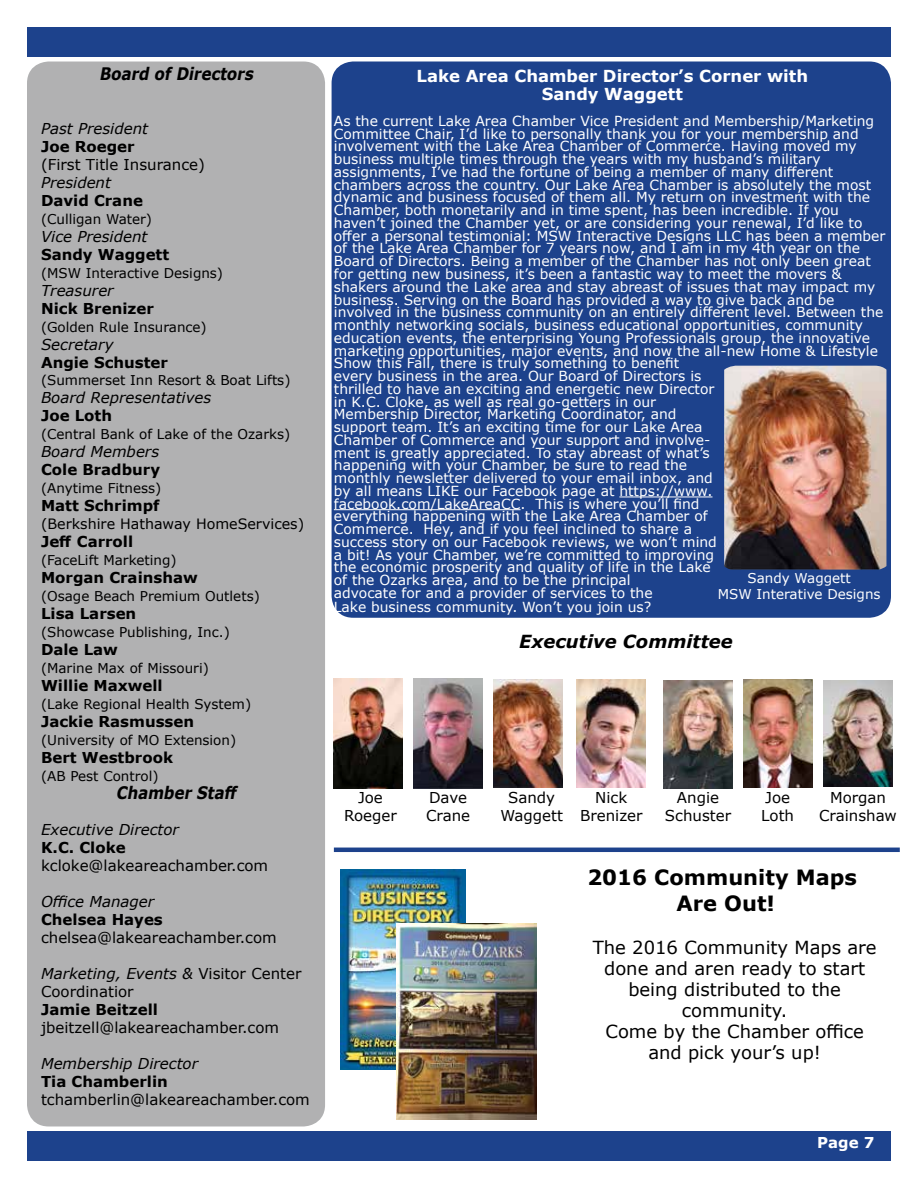
<style>
.page{position:relative;width:918px;height:1188px;background:#fff}
.page>*{position:absolute;margin:0;border:0;box-sizing:border-box;transform-origin:0 0}
.t1{font:700 21px/25.2px "Verdana";color:#000;text-align:center}
.t2{font:18px/21px "Verdana";color:#000;text-align:center}
.t3{font:italic 700 18px "Verdana";color:#000}
.t4{font:italic 700 17.25px "Verdana";color:#000;scale:.87 1}
.t5{font:700 16.5px/18px "Verdana";color:#fff;text-align:center}
.t6{font:15px/18px "Verdana";color:#000;text-align:center}
.t7{font:700 15px "Verdana";color:#000}
.t8{font:italic 15px "Verdana";color:#000}
.t9{font:700 15px "Verdana";color:#fff}
.t10{font:14.25px "Verdana";color:#000}
.t11{font:13.8px/12.8px "Verdana";color:#fff}
.t12{font:13.5px "Verdana";color:#000}
.t13{font:13.5px/16.2px "Verdana";color:#fff;text-align:center}
.s1{font-style:italic}
</style>
<div class="page">
<img style="left:341px;top:870px;width:124px;height:199px">
<div style="left:335px;top:65px;width:552px;height:549px;background:#1d428c;border-radius:18px"></div>
<div style="left:332px;top:62px;width:559px;height:556px;border:8px solid #1d428c;border-radius:18px"></div>
<div style="left:31px;top:65px;width:290px;height:1058px;background:#b1b1b2;border-radius:18px"></div>
<div style="left:27px;top:62px;width:298px;height:1064px;border:8px solid #636466;border-radius:18px"></div>
<div style="left:27px;top:27px;width:864px;height:30px;background:#1d428c"></div>
<div style="left:27px;top:1131px;width:864px;height:30px;background:#1d428c"></div>
<img style="left:334px;top:678px;width:69px;height:110px">
<img style="left:724px;top:366px;width:162px;height:204px">
<hr style="left:334px;top:848px;width:566px;height:4px;background:#1d428c">
<hr style="left:619px;top:497px;width:93px;height:1px;background:#fff">
<hr style="left:334px;top:509px;width:187px;height:1px;background:#fff">
<img style="left:414px;top:678px;width:69px;height:110px">
<img style="left:493px;top:680px;width:69px;height:108px">
<img style="left:577px;top:680px;width:69px;height:108px">
<img style="left:824px;top:681px;width:69px;height:105px">
<img style="left:743px;top:680px;width:69px;height:108px">
<img style="left:664px;top:681px;width:69px;height:108px">
<img style="left:396px;top:923px;width:141px;height:197px">
<p class="t4" style="left:99px;top:62px;width:183px">Board of Directors</p>
<p class="t8" style="left:41px;top:119px;width:109px">Past President</p>
<p class="t7" style="left:41px;top:136px;width:95px">Joe Roeger</p>
<p class="t6" style="left:41px;top:156px;width:165px">(First Title Insurance)</p>
<p class="t8" style="left:41px;top:173px;width:72px">President</p>
<p class="t7" style="left:41px;top:190px;width:103px">David Crane</p>
<p class="t12" style="left:41px;top:210px;width:113px">(Culligan Water)</p>
<p class="t8" style="left:41px;top:227px;width:108px">Vice President</p>
<p class="t7" style="left:41px;top:244px;width:130px">Sandy Waggett</p>
<p class="t12" style="left:41px;top:264px;width:184px">(MSW Interactive Designs)</p>
<p class="t8" style="left:41px;top:281px;width:74px">Treasurer</p>
<p class="t7" style="left:41px;top:298px;width:114px">Nick Brenizer</p>
<p class="t12" style="left:41px;top:318px;width:167px">(Golden Rule Insurance)</p>
<p class="t8" style="left:41px;top:335px;width:74px">Secretary</p>
<p class="t7" style="left:41px;top:352px;width:129px">Angie Schuster</p>
<p class="t12" style="left:41px;top:370px;width:251px">(Summerset Inn Resort &amp; Boat Lifts)</p>
<p class="t8" style="left:41px;top:387px;width:172px">Board Representatives</p>
<p class="t7" style="left:41px;top:405px;width:73px">Joe Loth</p>
<p class="t12" style="left:41px;top:424px;width:251px">(Central Bank of Lake of the Ozarks)</p>
<p class="t8" style="left:41px;top:441px;width:120px">Board Members</p>
<p class="t7" style="left:41px;top:459px;width:121px">Cole Bradbury</p>
<p class="t12" style="left:41px;top:478px;width:122px">(Anytime Fitness)</p>
<p class="t7" style="left:41px;top:495px;width:120px">Matt Schrimpf</p>
<p class="t10" style="left:41px;top:514px;width:265px">(Berkshire Hathaway HomeServices)</p>
<p class="t7" style="left:41px;top:531px;width:94px">Jeff Carroll</p>
<p class="t12" style="left:41px;top:550px;width:137px">(FaceLift Marketing)</p>
<p class="t7" style="left:41px;top:567px;width:158px">Morgan Crainshaw</p>
<p class="t12" style="left:41px;top:586px;width:220px">(Osage Beach Premium Outlets)</p>
<p class="t7" style="left:41px;top:603px;width:97px">Lisa Larsen</p>
<p class="t12" style="left:41px;top:622px;width:190px">(Showcase Publishing, Inc.)</p>
<p class="t7" style="left:41px;top:639px;width:78px">Dale Law</p>
<p class="t12" style="left:41px;top:658px;width:169px">(Marine Max of Missouri)</p>
<p class="t7" style="left:41px;top:675px;width:123px">Willie Maxwell</p>
<p class="t12" style="left:41px;top:694px;width:212px">(Lake Regional Health System)</p>
<p class="t7" style="left:41px;top:711px;width:155px">Jackie Rasmussen</p>
<p class="t12" style="left:41px;top:730px;width:197px">(University of MO Extension)</p>
<p class="t7" style="left:41px;top:747px;width:134px">Bert Westbrook</p>
<p class="t12" style="left:41px;top:766px;width:119px">(AB Pest Control)</p>
<p class="t4" style="left:116px;top:781px;width:145px">Chamber Staff</p>
<p class="t8" style="left:41px;top:820px;width:139px">Executive Director</p>
<p class="t7" style="left:41px;top:837px;width:86px">K.C. Cloke</p>
<p class="t6" style="left:41px;top:857px;width:229px">kcloke@lakeareachamber.com</p>
<p class="t8" style="left:41px;top:892px;width:115px">Office Manager</p>
<p class="t7" style="left:41px;top:909px;width:123px">Chelsea Hayes</p>
<p class="t6" style="left:41px;top:929px;width:237px">chelsea@lakeareachamber.com</p>
<p class="t6" style="left:41px;top:965px;width:262px;text-align:left"><span class="s1">Marketing, Events &amp;</span> Visitor Center<br>Coordinatior</p>
<p class="t7" style="left:41px;top:999px;width:118px">Jamie Beitzell</p>
<p class="t6" style="left:41px;top:1019px;width:240px">jbeitzell@lakeareachamber.com</p>
<p class="t8" style="left:41px;top:1054px;width:159px">Membership Director</p>
<p class="t7" style="left:41px;top:1071px;width:128px">Tia Chamberlin</p>
<p class="t6" style="left:41px;top:1091px;width:270px">tchamberlin@lakeareachamber.com</p>
<p class="t5" style="left:417px;top:66px;width:393px">Lake Area Chamber Director’s Corner with<br>Sandy Waggett</p>
<p class="t11" style="left:334px;top:114px;width:553px">As the current Lake Area Chamber Vice President and Membership/Marketing Committee Chair, I’d like to personally thank you for your membership and involvement with the Lake Area Chamber of Commerce. Having moved my business multiple times through the years with my husband’s military assignments, I’ve had the fortune of being a member of many different chambers across the country. Our Lake Area Chamber is absolutely the most dynamic and business focused of them all. My return on investment with the Chamber, both monetarily and in time spent, has been incredible. If you haven’t joined the Chamber yet, or are considering your renewal, I’d like to offer a personal testimonial: MSW Interactive Designs LLC has been a member of the Lake Area Chamber for 7 years now, and I am in my 4th year on the Board of Directors. Being a member of the Chamber has not only been great for getting new business, it’s been a fantastic way to meet the movers &amp; shakers around the Lake area and stay abreast of issues that may impact my business. Serving on the Board has provided a way to give back and be involved in the business community on an entirely different level. Between the monthly networking socials, business educational opportunities, community education events, the enterprising Young Professionals group, the innovative marketing opportunities, major events, and now the all-new Home &amp; Lifestyle Show this Fall, there is truly something to benefit<br>every business in the area. Our Board of Directors is<br>thrilled to have an exciting and energetic new Director<br>in K.C. Cloke, as well as real go-getters in our<br>Membership Director, Marketing Coordinator, and<br>support team. It’s an exciting time for our Lake Area<br>Chamber of Commerce and your support and involve-<br>ment is greatly appreciated. To stay abreast of what’s<br>happening with your Chamber, be sure to read the<br>monthly newsletter delivered to your email inbox, and<br>by all means LIKE our Facebook page at https://www. facebook.com/LakeAreaCC. This is where you’ll find<br>everything happening with the Lake Area Chamber of<br>Commerce. Hey, and if you feel inclined to share a<br>success story on our Facebook reviews, we won’t mind<br>a bit! As your Chamber, we’re committed to improving<br>the economic prosperity and quality of life in the Lake<br>of the Ozarks area, and to be the principal<br>advocate for and a provider of services to the</p>
<p class="t11" style="left:334px;top:600px;width:319px">Lake business community. Won’t you join us?</p>
<p class="t13" style="left:718px;top:570px;width:164px">Sandy Waggett<br>MSW Interative Designs</p>
<h2 class="t3" style="left:519px;top:629px;width:215px">Executive Committee</h2>
<p class="t6" style="left:426px;top:788px;width:46px;text-align:left">Dave<br>Crane</p>
<p class="t6" style="left:500px;top:788px;width:64px">Sandy<br>Waggett</p>
<p class="t6" style="left:580px;top:788px;width:64px">Nick<br>Brenizer</p>
<p class="t6" style="left:665px;top:788px;width:68px">Angie<br>Schuster</p>
<p class="t6" style="left:344px;top:788px;width:54px">Joe<br>Roeger</p>
<p class="t6" style="left:761px;top:788px;width:34px;text-align:left">Joe<br>Loth</p>
<p class="t6" style="left:819px;top:788px;width:79px">Morgan<br>Crainshaw</p>
<h1 class="t1" style="left:587px;top:865px;width:271px">2016 Community Maps<br>Are Out!</h1>
<h2 class="t2" style="left:593px;top:937px;width:286px">The 2016 Community Maps are done and aren ready to start being distributed to the community.<br>Come by the Chamber office and pick your’s up!</h2>
<p class="t9" style="left:817px;top:1132px;width:59px">Page 7</p>
</div>
